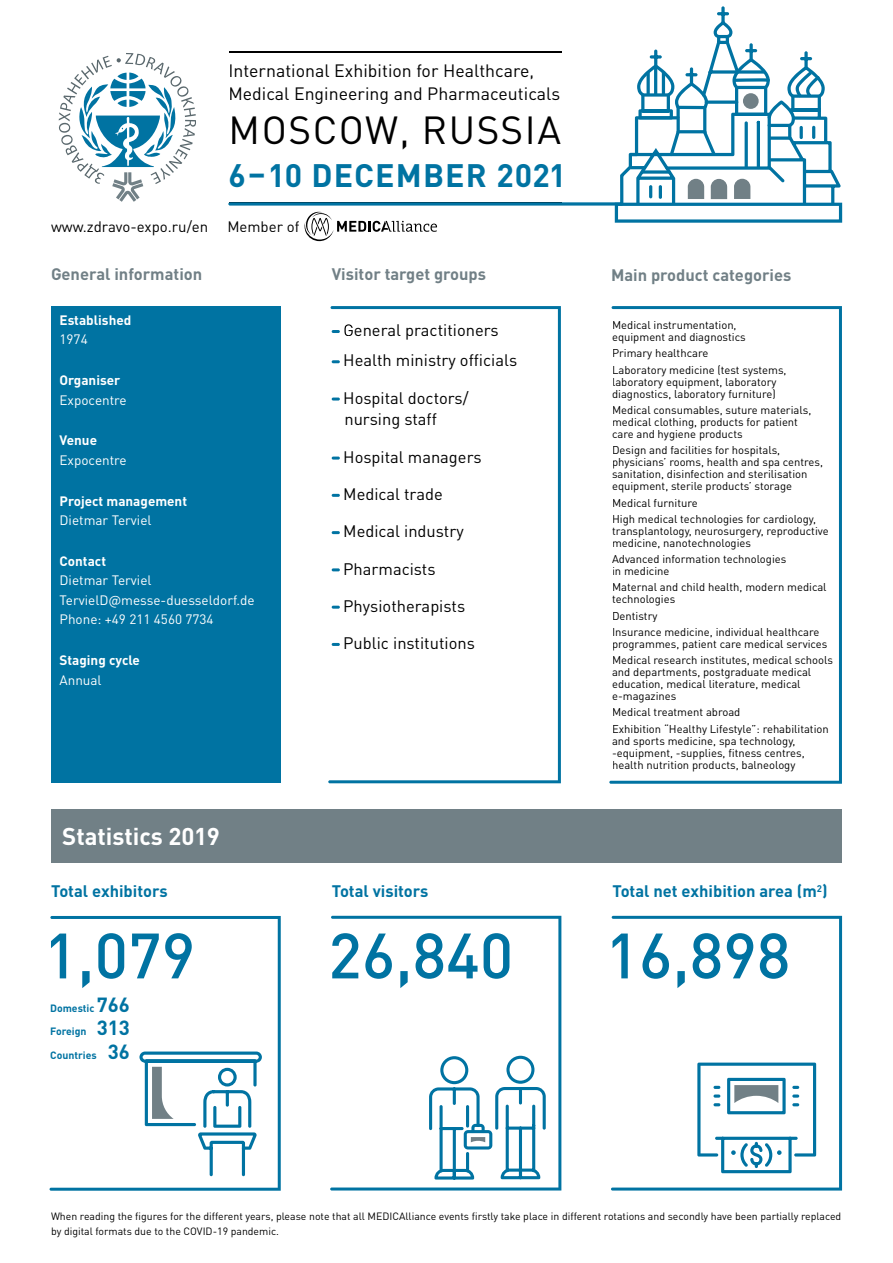
<style>
.page{position:relative;width:893px;height:1263px;background:#fff}
.page>*{position:absolute;margin:0;border:0;box-sizing:border-box;transform-origin:0 0}
.t1{font:500 63px "DIN Pro";color:#0073a2}
.t2{font:38.7px "DIN Pro";letter-spacing:.04em;color:#000}
.t3{font:700 32.1px "DIN Pro";letter-spacing:.035em;color:#0073a2}
.t4{font:700 24px "DIN Pro";color:#fff}
.t5{font:17.7px/22.5px "DIN Pro";color:#000}
.t6{font:16.5px/30.3px "DIN Pro";color:#000;text-align:center}
.t7{font:700 16.5px "DIN Pro";color:#718086}
.t8{font:700 16.5px "DIN Pro";color:#0073a2}
.t9{font:15px "DIN Pro";color:#000}
.t10{font:13.5px/19.5px "DIN Pro";color:#fff}
.t11{font:700 13.5px "DIN Pro";color:#fff}
.t12{font:11.25px/12px "DIN Pro";color:#000}
.t13{font:10.5px/15px "DIN Pro";color:#000}
.t14{font:700 10.5px "DIN Pro";color:#0073a2}
.s1{font-size:20.25px}
</style>
<div class="page">
<div style="left:51px;top:306px;width:230px;height:476px;background:#0073a2"></div>
<div style="left:51px;top:809px;width:791px;height:53px;background:#718086"></div>
<svg style="left:330px;top:916px;width:231px;height:274px"></svg>
<svg style="left:50px;top:916px;width:231px;height:275px"></svg>
<svg style="left:611px;top:916px;width:231px;height:274px"></svg>
<svg style="left:139px;top:1051px;width:123px;height:125px"></svg>
<svg style="left:697px;top:1062px;width:119px;height:111px"></svg>
<svg style="left:429px;top:1056px;width:117px;height:123px"></svg>
<svg style="left:609px;top:306px;width:233px;height:478px"></svg>
<svg style="left:328px;top:306px;width:233px;height:477px"></svg>
<svg style="left:59px;top:53px;width:137px;height:149px"></svg>
<hr style="left:229px;top:51px;width:332px;height:1px;background:#000">
<svg style="left:304px;top:212px;width:133px;height:29px"></svg>
<svg style="left:228px;top:202px;width:387px;height:4px;background:#1d7aa0"></svg>
<svg style="left:615px;top:6px;width:227px;height:217px"></svg>
<div style="left:743px;top:93px;width:16px;height:16px;background:#718086;border-radius:50%"></div>
<h3 class="t5" style="left:228px;top:59px;width:333px">International Exhibition for Healthcare,<br>Medical Engineering and Pharmaceuticals</h3>
<h2 class="t2" style="left:229px;top:103px;width:334px">MOSCOW, RUSSIA</h2>
<h3 class="t3" style="left:228px;top:154px;width:339px">6–10 DECEMBER 2021</h3>
<h3 class="t9" style="left:51px;top:216px;width:159px">www.zdravo-expo.ru/en</h3>
<h3 class="t9" style="left:227px;top:216px;width:74px">Member of</h3>
<h3 class="t7" style="left:51px;top:263px;width:153px">General information</h3>
<p class="t11" style="left:60px;top:311px;width:73px">Established</p>
<p class="t10" style="left:60px;top:329px;width:30px">1974</p>
<p class="t11" style="left:60px;top:371px;width:62px">Organiser</p>
<p class="t10" style="left:60px;top:389px;width:69px">Expocentre</p>
<p class="t11" style="left:60px;top:431px;width:39px">Venue</p>
<p class="t10" style="left:60px;top:450px;width:69px">Expocentre</p>
<p class="t11" style="left:60px;top:492px;width:129px">Project management</p>
<p class="t10" style="left:60px;top:510px;width:93px">Dietmar Terviel</p>
<p class="t11" style="left:60px;top:552px;width:48px">Contact</p>
<p class="t10" style="left:60px;top:570px;width:197px">Dietmar Terviel<br>TervielD@messe-duesseldorf.de<br>Phone: +49 211 4560 7734</p>
<p class="t11" style="left:60px;top:651px;width:82px">Staging cycle</p>
<p class="t10" style="left:60px;top:669px;width:44px">Annual</p>
<h3 class="t7" style="left:332px;top:263px;width:156px">Visitor target groups</h3>
<h3 class="t6" style="left:343px;top:314px;width:175px">eneral practitioners<br>Health ministry officials</h3>
<h3 class="t6" style="left:343px;top:386px;width:127px;line-height:21.8px;text-align:left">Hospital doctors/ nursing staff</h3>
<h3 class="t6" style="left:343px;top:441px;width:140px">Hospital managers</h3>
<h3 class="t6" style="left:343px;top:478px;width:101px">Medical trade</h3>
<h3 class="t6" style="left:343px;top:515px;width:122px">Medical industry</h3>
<h3 class="t6" style="left:343px;top:553px;width:94px">Pharmacists</h3>
<h3 class="t6" style="left:343px;top:590px;width:123px">Physiotherapists</h3>
<h3 class="t6" style="left:343px;top:627px;width:133px">Public institutions</h3>
<h3 class="t4" style="left:62px;top:820px;width:159px">Statistics 2019</h3>
<h3 class="t8" style="left:51px;top:880px;width:118px">Total exhibitors</h3>
<h1 class="t1" style="left:44px;top:913px;width:153px">1,079</h1>
<p class="t14" style="left:50px;top:1001px;width:81px">Domestic <span class="s1">766</span></p>
<p class="t14" style="left:50px;top:1024px;width:81px">Foreign <span class="s1">313</span></p>
<p class="t14" style="left:50px;top:1048px;width:81px">Countries <span class="s1">36</span></p>
<h3 class="t8" style="left:332px;top:880px;width:98px">Total visitors</h3>
<h1 class="t1" style="left:328px;top:913px;width:187px">26,840</h1>
<h3 class="t7" style="left:611px;top:263px;width:182px">Main product categories</h3>
<p class="t12" style="left:612px;top:319px;width:135px">Medical instrumentation, equipment and diagnostics</p>
<p class="t12" style="left:612px;top:345px;width:176px;line-height:16.2px">Primary healthcare<br>Laboratory medicine (test systems,</p>
<p class="t12" style="left:612px;top:375px;width:166px">laboratory equipment, laboratory diagnostics, laboratory furniture)</p>
<p class="t12" style="left:612px;top:403px;width:201px">Medical consumables, suture materials, medical clothing, products for patient care and hygiene products</p>
<p class="t12" style="left:612px;top:444px;width:213px">Design and facilities for hospitals, physicians’ rooms, health and spa centres, sanitation, disinfection and sterilisation equipment, sterile products’ storage</p>
<p class="t12" style="left:612px;top:494px;width:205px;line-height:16.2px">Medical furniture<br>High medical technologies for cardiology,</p>
<p class="t12" style="left:612px;top:524px;width:218px">transplantology, neurosurgery, reproductive medicine, nanotechnologies</p>
<p class="t12" style="left:612px;top:552px;width:176px">Advanced information technologies in medicine</p>
<p class="t12" style="left:612px;top:581px;width:216px">Maternal and child health, modern medical technologies</p>
<p class="t12" style="left:612px;top:607px;width:209px;line-height:16.2px">Dentistry<br>Insurance medicine, individual healthcare</p>
<p class="t12" style="left:612px;top:635px;width:223px;line-height:16.2px">programmes, patient care medical services<br>Medical research institutes, medical schools</p>
<p class="t12" style="left:612px;top:665px;width:201px">and departments, postgraduate medical education, medical literature, medical e-magazines</p>
<p class="t12" style="left:612px;top:704px;width:218px;line-height:16.2px">Medical treatment abroad<br>Exhibition “Healthy Lifestyle”: rehabilitation</p>
<p class="t12" style="left:612px;top:734px;width:194px">and sports medicine, spa technology, -equipment, -supplies, fitness centres, health nutrition products, balneology</p>
<h3 class="t8" style="left:612px;top:880px;width:217px">Total net exhibition area (m<sup>2</sup>)</h3>
<h1 class="t1" style="left:605px;top:913px;width:187px">16,898</h1>
<p class="t13" style="left:51px;top:1208px;width:792px">When reading the figures for the different years, please note that all MEDICAlliance events firstly take place in different rotations and secondly have been partially replaced by digital formats due to the COVID-19 pandemic.</p>
</div>
